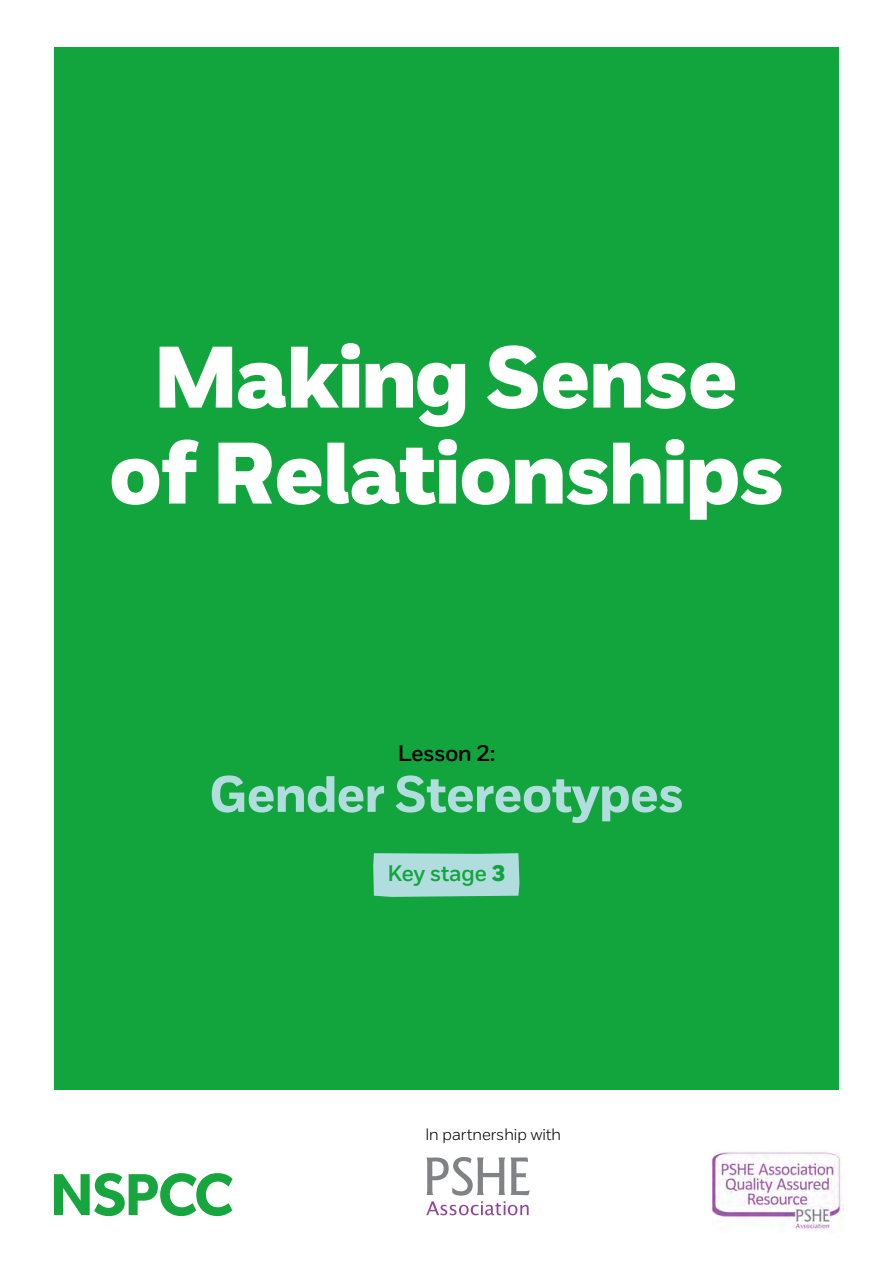
<style>
.page{position:relative;width:893px;height:1263px;background:#fff}
.page>*{position:absolute;margin:0;border:0;box-sizing:border-box;transform-origin:0 0}
.t1{font:87px/96px "NSPCC Headline";color:#fff;text-align:center}
.t2{font:700 51px "NSPCC";color:#b1ddde}
.t3{font:600 22.5px "NSPCC";color:#12a53e}
.t4{font:600 22.5px "NSPCC";color:#000}
.t5{font:300 16.5px "NSPCC";color:#000}
.s1{font-family:"NSPCC Headline";font-weight:400}
</style>
<div class="page">
<svg style="left:54px;top:1173px;width:179px;height:43px"></svg>
<svg style="left:426px;top:1157px;width:104px;height:58px"></svg>
<img style="left:712px;top:1151px;width:131px;height:80px">
<div style="left:54px;top:47px;width:785px;height:1042px;background:#12a53e"></div>
<div style="left:373px;top:853px;width:146px;height:44px;background:#b1ddde"></div>
<p class="t1" style="left:109px;top:329px;width:676px">Making Sense of Relationships</p>
<p class="t4" style="left:398px;top:739px;width:98px">Lesson 2:</p>
<p class="t2" style="left:209px;top:763px;width:476px">Gender Stereotypes</p>
<p class="t3" style="left:388px;top:860px;width:119px">Key stage <span class="s1">3</span></p>
<p class="t5" style="left:425px;top:1124px;width:137px">In partnership with</p>
</div>
